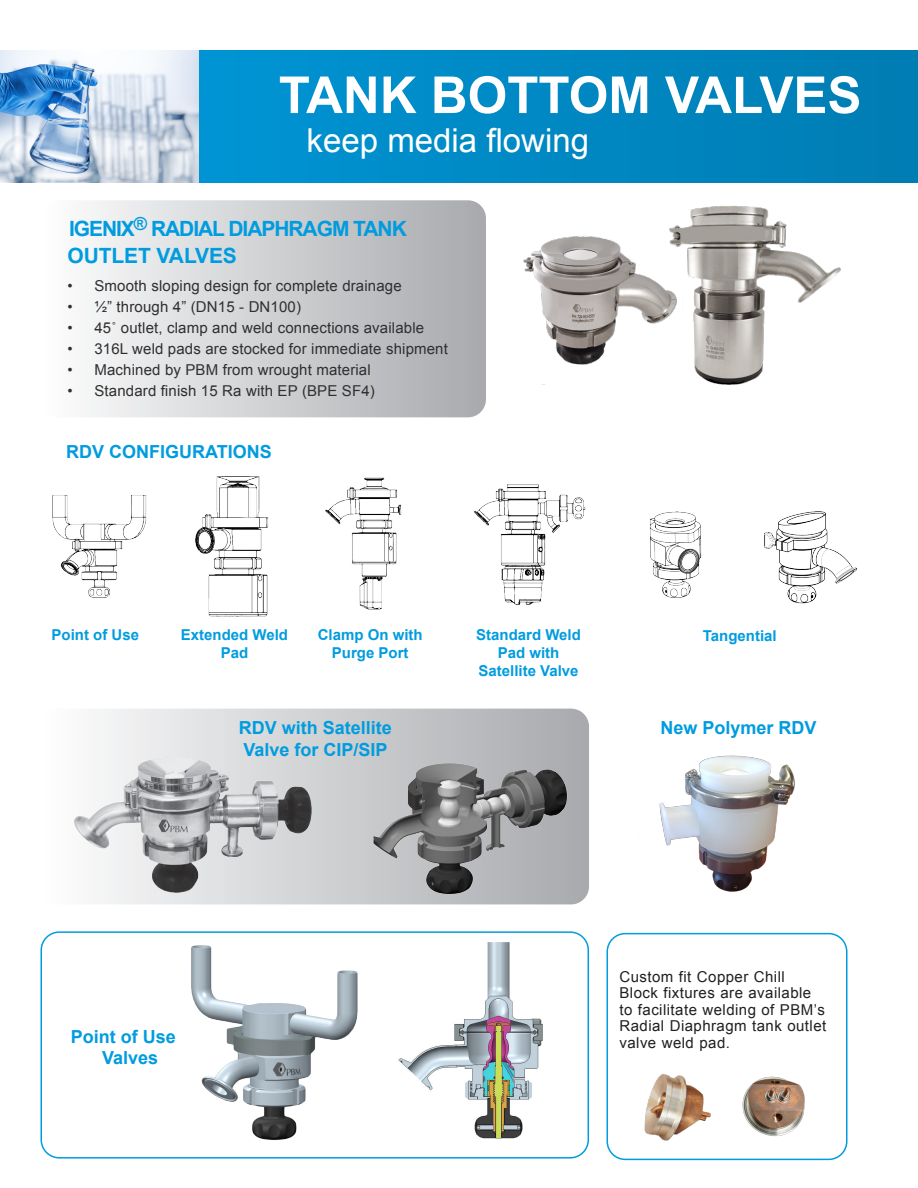
<style>
.page{position:relative;width:918px;height:1188px;background:#fff}
.page>*{position:absolute;margin:0;border:0;box-sizing:border-box;transform-origin:0 0}
.t1{font:700 51px "Arial";color:#fff}
.t2{font:700 45px "Arial";letter-spacing:-.005em;color:#fff;scale:1.1 1}
.t3{font:33px "Arial";color:#fff}
.t4{font:700 21px "Arial";letter-spacing:-.05em;color:#009cdf}
.t5{font:21px "Arial";letter-spacing:-.005em;color:#fff;scale:1.1 1}
.t6{font:700 21px "Arial";letter-spacing:-.005em;color:#009cdf}
.t7{font:700 18px/21.6px "Arial";color:#009cdf}
.t8{font:15px "Arial";letter-spacing:.01em;color:#312f30}
.body_copy{font:15px/16.5px "Arial";letter-spacing:.03em;color:#231f20}
.t9{font:700 15px/18px "Arial";color:#009cdf;text-align:center}
</style>
<div class="page">
<div style="left:607px;top:933px;width:241px;height:227px;border:2px solid #009cdf;border-radius:18px"></div>
<div style="left:40px;top:931px;width:549px;height:228px;border:2px solid #009cdf;border-radius:18px"></div>
<svg style="left:99px;top:709px;width:490px;height:195px;background:#cccdcf"></svg>
<svg style="left:88px;top:200px;width:398px;height:217px;background:#cdced0"></svg>
<img style="left:52px;top:476px;width:805px;height:141px">
<img style="left:191px;top:945px;width:167px;height:195px">
<img style="left:523px;top:205px;width:318px;height:180px">
<img style="left:374px;top:742px;width:202px;height:163px">
<img style="left:398px;top:942px;width:145px;height:197px">
<img style="left:644px;top:1074px;width:67px;height:67px">
<img style="left:742px;top:1076px;width:63px;height:61px">
<img style="left:74px;top:751px;width:254px;height:154px">
<svg style="left:199px;top:50px;width:719px;height:132px;background:#0088c3"></svg>
<img style="left:0;top:50px;width:199px;height:132px">
<img style="left:659px;top:755px;width:136px;height:137px">
<p class="t1" style="left:279px;top:62px;width:584px">TANK BOTTOM VALVES</p>
<p class="t3" style="left:307px;top:119px;width:284px">keep media flowing</p>
<p class="t2" style="left:210px;top:74px;width:534px">PBM Tank Bottom Valves</p>
<p class="t5" style="left:231px;top:125px;width:268px">keep media flowing smoothly</p>
<p class="t4" style="left:69px;top:215px;width:339px">IGENIX<sup>®</sup> RADIAL DIAPHRAGM TANK</p>
<p class="t6" style="left:68px;top:242px;width:171px">OUTLET VALVES</p>
<p class="t8" style="left:68px;top:276px;width:336px">• Smooth sloping design for complete drainage</p>
<p class="t8" style="left:68px;top:297px;width:235px">• ½” through 4” (DN15 - DN100)</p>
<p class="t8" style="left:68px;top:318px;width:358px">• 45˚ outlet, clamp and weld connections available</p>
<p class="t8" style="left:68px;top:339px;width:382px">• 316L weld pads are stocked for immediate shipment</p>
<p class="t8" style="left:68px;top:360px;width:305px">• Machined by PBM from wrought material</p>
<p class="t8" style="left:68px;top:381px;width:309px">• Standard finish 15 Ra with EP (BPE SF4)</p>
<p class="t7" style="left:66px;top:441px;width:207px">RDV CONFIGURATIONS</p>
<p class="t9" style="left:52px;top:626px;width:89px">Point of Use</p>
<p class="t9" style="left:181px;top:626px;width:109px">Extended Weld<br>Pad</p>
<p class="t9" style="left:318px;top:626px;width:107px">Clamp On with<br>Purge Port</p>
<p class="t9" style="left:476px;top:626px;width:106px">Standard Weld<br>Pad with</p>
<p class="t9" style="left:479px;top:662px;width:102px">Satellite Valve</p>
<p class="t7" style="left:239px;top:718px;width:155px">RDV with Satellite<br>Valve for CIP/SIP</p>
<p class="t9" style="left:703px;top:627px;width:75px">Tangential</p>
<p class="t7" style="left:661px;top:718px;width:158px">New Polymer RDV</p>
<p class="t7" style="left:102px;top:1026px;width:75px;text-indent:-31px">Point of Use<br>Valves</p>
<p class="body_copy" style="left:620px;top:968px;width:208px">Custom fit Copper Chill<br>Block fixtures are available to facilitate welding of PBM’s<br>Radial Diaphragm tank outlet valve weld pad.</p>
</div>
